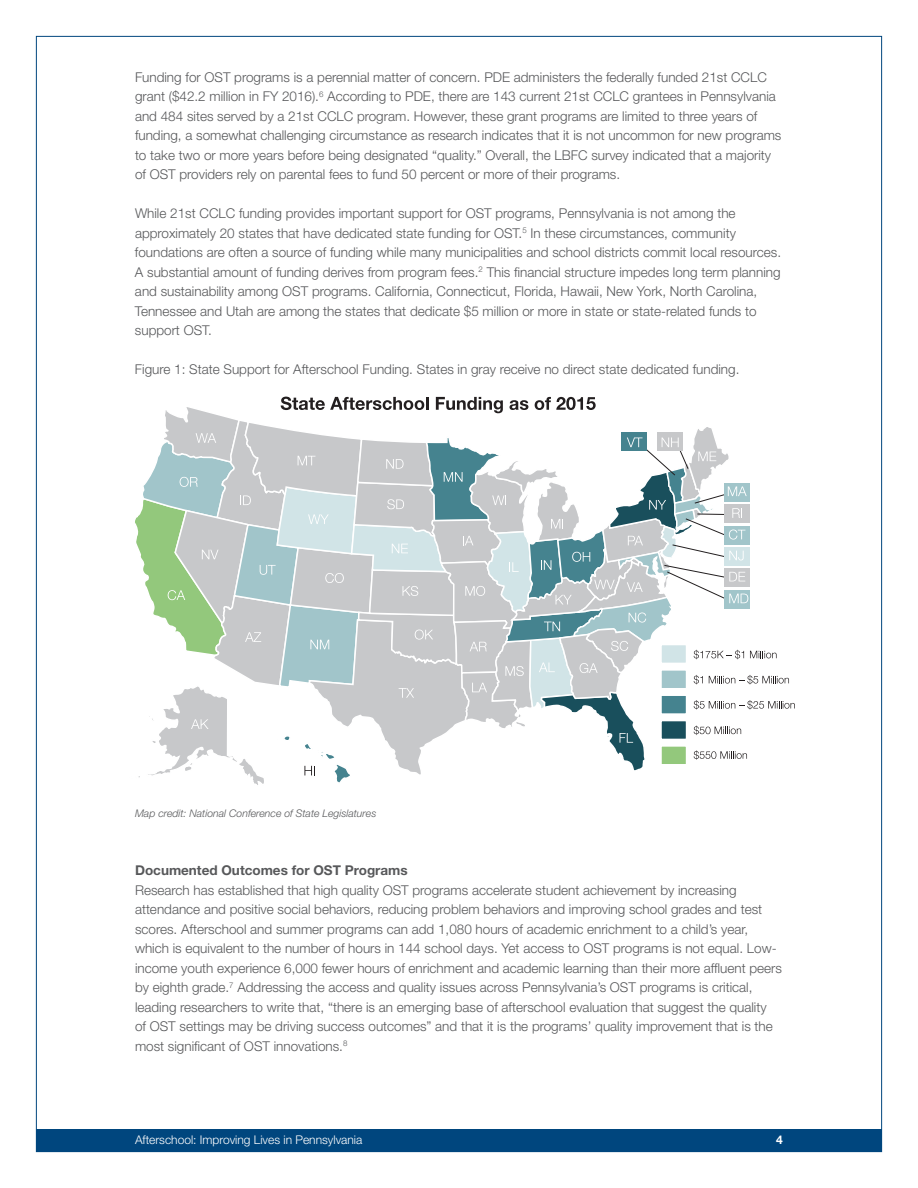
<style>
.page{position:relative;width:918px;height:1188px;background:#fff}
.page>*{position:absolute;margin:0;border:0;box-sizing:border-box;transform-origin:0 0}
.t1{font:300 13.5px/19.5px "Helvetica Neue LT Std";color:#57585a}
.t2{font:700 13.5px "Helvetica Neue LT Std";color:#57585a}
.t3{font:300 12px "Helvetica Neue LT Std";color:#fff}
.t4{font:700 12px "Helvetica Neue LT Std";color:#fff}
.t5{font:italic 300 10.5px "Helvetica Neue LT Std";color:#57585a}
</style>
<div class="page">
<div style="left:36px;top:1130px;width:846px;height:22px;background:#00467e"></div>
<svg style="left:135px;top:397px;width:660px;height:388px"></svg>
<p class="t1" style="left:135px;top:67px;width:648px">Funding for OST programs is a perennial matter of concern. PDE administers the federally funded 21st CCLC grant ($42.2 million in FY 2016).<sup>6</sup> According to PDE, there are 143 current 21st CCLC grantees in Pennsylvania and 484 sites served by a 21st CCLC program. However, these grant programs are limited to three years of funding, a somewhat challenging circumstance as research indicates that it is not uncommon for new programs to take two or more years before being designated “quality.” Overall, the LBFC survey indicated that a majority of OST providers rely on parental fees to fund 50 percent or more of their programs.</p>
<p class="t1" style="left:135px;top:203px;width:648px">While 21st CCLC funding provides important support for OST programs, Pennsylvania is not among the approximately 20 states that have dedicated state funding for OST.<sup>5</sup> In these circumstances, community foundations are often a source of funding while many municipalities and school districts commit local resources.<br>A substantial amount of funding derives from program fees.<sup>2</sup> This financial structure impedes long term planning and sustainability among OST programs. California, Connecticut, Florida, Hawaii, New York, North Carolina, Tennessee and Utah are among the states that dedicate $5 million or more in state or state-related funds to support OST.</p>
<p class="t1" style="left:135px;top:359px;width:606px">Figure 1: State Support for Afterschool Funding. States in gray receive no direct state dedicated funding.</p>
<p class="t5" style="left:135px;top:807px;width:243px">Map credit: National Conference of State Legislatures</p>
<p class="t2" style="left:135px;top:862px;width:274px">Documented Outcomes for OST Programs</p>
<p class="t1" style="left:135px;top:880px;width:648px">Research has established that high quality OST programs accelerate student achievement by increasing attendance and positive social behaviors, reducing problem behaviors and improving school grades and test scores. Afterschool and summer programs can add 1,080 hours of academic enrichment to a child’s year, which is equivalent to the number of hours in 144 school days. Yet access to OST programs is not equal. Low&shy;income youth experience 6,000 fewer hours of enrichment and academic learning than their more affluent peers by eighth grade.<sup>7</sup> Addressing the access and quality issues across Pennsylvania’s OST programs is critical, leading researchers to write that, “there is an emerging base of afterschool evaluation that suggest the quality<br>of OST settings may be driving success outcomes” and that it is the programs’ quality improvement that is the most significant of OST innovations.<sup>8</sup></p>
<p class="t3" style="left:135px;top:1133px;width:229px">Afterschool: Improving Lives in Pennsylvania</p>
<p class="t4" style="left:776px;top:1133px;width:8px">4</p>
</div>
